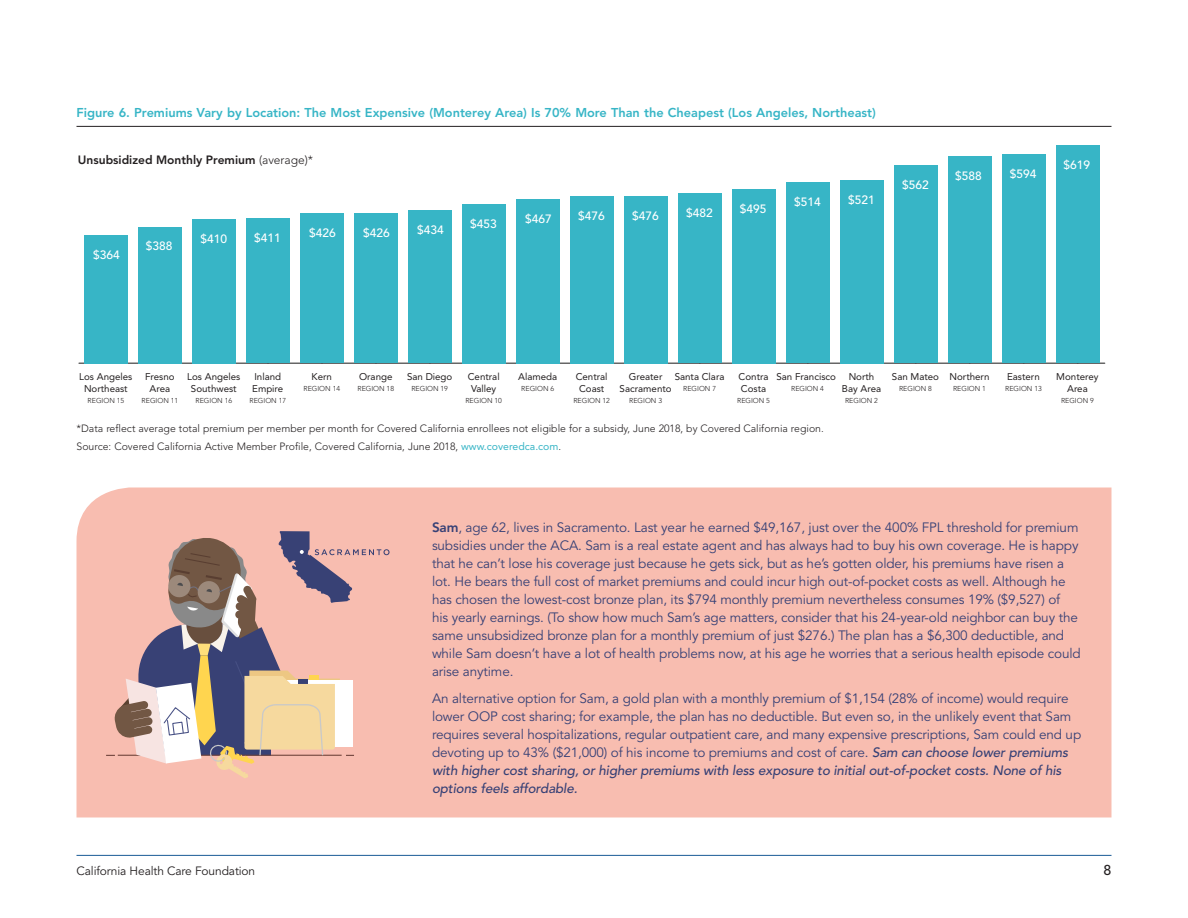
<style>
.page{position:relative;width:1188px;height:918px;background:#fff}
.page>*{position:absolute;margin:0;border:0;box-sizing:border-box;transform-origin:0 0}
.t1{font:500 14.25px "Avenir LT Std";color:#231f20}
.t2{font:13.5px/18px "Avenir LT Std";letter-spacing:-.01em;color:#374176}
.t3{font:800 12.75px "Avenir LT Std";color:#37b5c6}
.t4{font:500 12px "Avenir LT Std";color:#fff}
.t5{font:800 12px "Avenir LT Std";color:#231f20}
.t6{font:12px "Avenir LT Std";letter-spacing:-.01em;color:#231f20}
.t7{font:300 10.5px/18px "Avenir LT Std";color:#231f20}
.t8{font:9.75px/12px "Avenir LT Std";color:#231f20;text-align:center}
.t9{font:300 7.2px "Avenir LT Std";color:#231f20}
.s1{font-weight:300}
.s2{font-weight:400;color:#37b5c6}
.s3{font-weight:800}
.s4{font-weight:500;font-style:italic}
</style>
<div class="page">
<hr style="left:76px;top:855px;width:1036px;height:1px;background:#185b96">
<div style="left:76px;top:488px;width:1036px;height:330px;background:#f8bdb0"></div>
<svg style="left:106px;top:531px;width:284px;height:247px;background:#cda99f"></svg>
<hr style="left:76px;top:126px;width:1036px;height:1px;background:#231f20">
<hr style="left:79px;top:363px;width:1026px;height:1px;background:#666">
<div style="left:84px;top:235px;width:44px;height:128px;background:#37b5c6"></div>
<div style="left:138px;top:227px;width:44px;height:136px;background:#37b5c6"></div>
<div style="left:192px;top:219px;width:44px;height:144px;background:#37b5c6"></div>
<div style="left:246px;top:219px;width:44px;height:144px;background:#37b5c6"></div>
<div style="left:300px;top:213px;width:44px;height:150px;background:#37b5c6"></div>
<div style="left:354px;top:213px;width:44px;height:150px;background:#37b5c6"></div>
<div style="left:408px;top:211px;width:44px;height:152px;background:#37b5c6"></div>
<div style="left:462px;top:204px;width:44px;height:159px;background:#37b5c6"></div>
<div style="left:516px;top:199px;width:43px;height:164px;background:#37b5c6"></div>
<div style="left:570px;top:196px;width:43px;height:167px;background:#37b5c6"></div>
<div style="left:624px;top:196px;width:43px;height:167px;background:#37b5c6"></div>
<div style="left:678px;top:194px;width:43px;height:169px;background:#37b5c6"></div>
<div style="left:732px;top:189px;width:43px;height:174px;background:#37b5c6"></div>
<div style="left:786px;top:182px;width:43px;height:181px;background:#37b5c6"></div>
<div style="left:840px;top:180px;width:43px;height:183px;background:#37b5c6"></div>
<div style="left:894px;top:166px;width:43px;height:197px;background:#37b5c6"></div>
<div style="left:948px;top:156px;width:43px;height:207px;background:#37b5c6"></div>
<div style="left:1002px;top:154px;width:43px;height:209px;background:#37b5c6"></div>
<div style="left:1056px;top:146px;width:43px;height:217px;background:#37b5c6"></div>
<p class="t3" style="left:76px;top:105px;width:801px">Figure 6. Premiums Vary by Location: The Most Expensive (Monterey Area) Is 70% More Than the Cheapest (Los Angeles, Northeast)</p>
<p class="t5" style="left:78px;top:153px;width:237px">Unsubsidized Monthly Premium <span class="s1">(average)*</span></p>
<p class="t4" style="left:93px;top:248px;width:28px">$364</p>
<p class="t4" style="left:146px;top:239px;width:28px">$388</p>
<p class="t4" style="left:201px;top:231px;width:28px">$410</p>
<p class="t4" style="left:254px;top:231px;width:28px">$411</p>
<p class="t4" style="left:309px;top:226px;width:28px">$426</p>
<p class="t4" style="left:363px;top:226px;width:28px">$426</p>
<p class="t4" style="left:417px;top:223px;width:28px">$434</p>
<p class="t4" style="left:470px;top:217px;width:28px">$453</p>
<p class="t4" style="left:525px;top:212px;width:28px">$467</p>
<p class="t4" style="left:578px;top:208px;width:28px">$476</p>
<p class="t4" style="left:632px;top:208px;width:28px">$476</p>
<p class="t4" style="left:686px;top:206px;width:28px">$482</p>
<p class="t4" style="left:740px;top:202px;width:28px">$495</p>
<p class="t4" style="left:794px;top:195px;width:28px">$514</p>
<p class="t4" style="left:848px;top:193px;width:28px">$521</p>
<p class="t4" style="left:902px;top:178px;width:28px">$562</p>
<p class="t4" style="left:955px;top:169px;width:28px">$588</p>
<p class="t4" style="left:1010px;top:167px;width:28px">$594</p>
<p class="t4" style="left:1064px;top:158px;width:28px">$619</p>
<p class="t8" style="left:79px;top:371px;width:55px">Los Angeles<br>Northeast</p>
<p class="t9" style="left:88px;top:396px;width:38px">REGION 15</p>
<p class="t8" style="left:145px;top:371px;width:31px">Fresno<br>Area</p>
<p class="t9" style="left:142px;top:396px;width:38px">REGION 11</p>
<p class="t8" style="left:187px;top:371px;width:55px">Los Angeles<br>Southwest</p>
<p class="t9" style="left:196px;top:396px;width:38px">REGION 16</p>
<p class="t8" style="left:252px;top:371px;width:33px;text-align:left">Inland<br>Empire</p>
<p class="t9" style="left:250px;top:396px;width:38px">REGION 17</p>
<p class="t8" style="left:312px;top:371px;width:22px">Kern</p>
<p class="t9" style="left:303px;top:384px;width:38px">REGION 14</p>
<p class="t8" style="left:359px;top:371px;width:35px">Orange</p>
<p class="t9" style="left:357px;top:384px;width:38px">REGION 18</p>
<p class="t8" style="left:407px;top:371px;width:47px">San Diego</p>
<p class="t9" style="left:411px;top:384px;width:38px">REGION 19</p>
<p class="t8" style="left:468px;top:371px;width:33px">Central<br>Valley</p>
<p class="t9" style="left:465px;top:396px;width:38px">REGION 10</p>
<p class="t8" style="left:518px;top:371px;width:41px">Alameda</p>
<p class="t9" style="left:521px;top:384px;width:34px">REGION 6</p>
<p class="t8" style="left:576px;top:371px;width:33px">Central<br>Coast</p>
<p class="t9" style="left:573px;top:396px;width:38px">REGION 12</p>
<p class="t8" style="left:675px;top:371px;width:51px">Santa Clara</p>
<p class="t9" style="left:683px;top:384px;width:34px">REGION 7</p>
<p class="t8" style="left:620px;top:371px;width:54px">Greater<br>Sacramento</p>
<p class="t9" style="left:629px;top:396px;width:34px">REGION 3</p>
<p class="t8" style="left:842px;top:371px;width:41px">North<br>Bay Area</p>
<p class="t9" style="left:845px;top:396px;width:34px">REGION 2</p>
<p class="t8" style="left:739px;top:371px;width:32px;text-align:left">Contra<br>Costa</p>
<p class="t9" style="left:737px;top:396px;width:34px">REGION 5</p>
<p class="t8" style="left:776px;top:371px;width:61px">San Francisco</p>
<p class="t9" style="left:791px;top:384px;width:34px">REGION 4</p>
<p class="t8" style="left:892px;top:371px;width:49px">San Mateo</p>
<p class="t9" style="left:899px;top:384px;width:34px">REGION 8</p>
<p class="t8" style="left:950px;top:371px;width:41px">Northern</p>
<p class="t9" style="left:953px;top:384px;width:34px">REGION 1</p>
<p class="t8" style="left:1007px;top:371px;width:34px">Eastern</p>
<p class="t9" style="left:1005px;top:384px;width:38px">REGION 13</p>
<p class="t8" style="left:1056px;top:371px;width:44px">Monterey<br>Area</p>
<p class="t9" style="left:1061px;top:396px;width:34px">REGION 9</p>
<p class="t7" style="left:76px;top:419px;width:749px">*Data reflect average total premium per member per month for Covered California enrollees not eligible for a subsidy, June 2018, by Covered California region.<br>Source: Covered California Active Member Profile, Covered California, June 2018, <span class="s2">www.coveredca.com</span>.</p>
<p class="t2" style="left:432px;top:519px;width:650px"><span class="s3">Sam</span>, age 62, lives in Sacramento. Last year he earned $49,167, just over the 400% FPL threshold for premium subsidies under the ACA. Sam is a real estate agent and has always had to buy his own coverage. He is happy that he can’t lose his coverage just because he gets sick, but as he’s gotten older, his premiums have risen a lot. He bears the full cost of market premiums and could incur high out-of-pocket costs as well. Although he has chosen the lowest-cost bronze plan, its $794 monthly premium nevertheless consumes 19% ($9,527) of<br>his yearly earnings. (To show how much Sam’s age matters, consider that his 24-year-old neighbor can buy the same unsubsidized bronze plan for a monthly premium of just $276.) The plan has a $6,300 deductible, and while Sam doesn’t have a lot of health problems now, at his age he worries that a serious health episode could arise anytime.</p>
<p class="t2" style="left:432px;top:690px;width:651px">An alternative option for Sam, a gold plan with a monthly premium of $1,154 (28% of income) would require lower OOP cost sharing; for example, the plan has no deductible. But even so, in the unlikely event that Sam requires several hospitalizations, regular outpatient care, and many expensive prescriptions, Sam could end up devoting up to 43% ($21,000) of his income to premiums and cost of care. <span class="s4">Sam can choose lower premiums with higher cost sharing, or higher premiums with less exposure to initial out-of-pocket costs. None of his options feels affordable.</span></p>
<p class="t6" style="left:76px;top:864px;width:180px">California Health Care Foundation</p>
<p class="t1" style="left:1104px;top:862px;width:9px">8</p>
</div>
